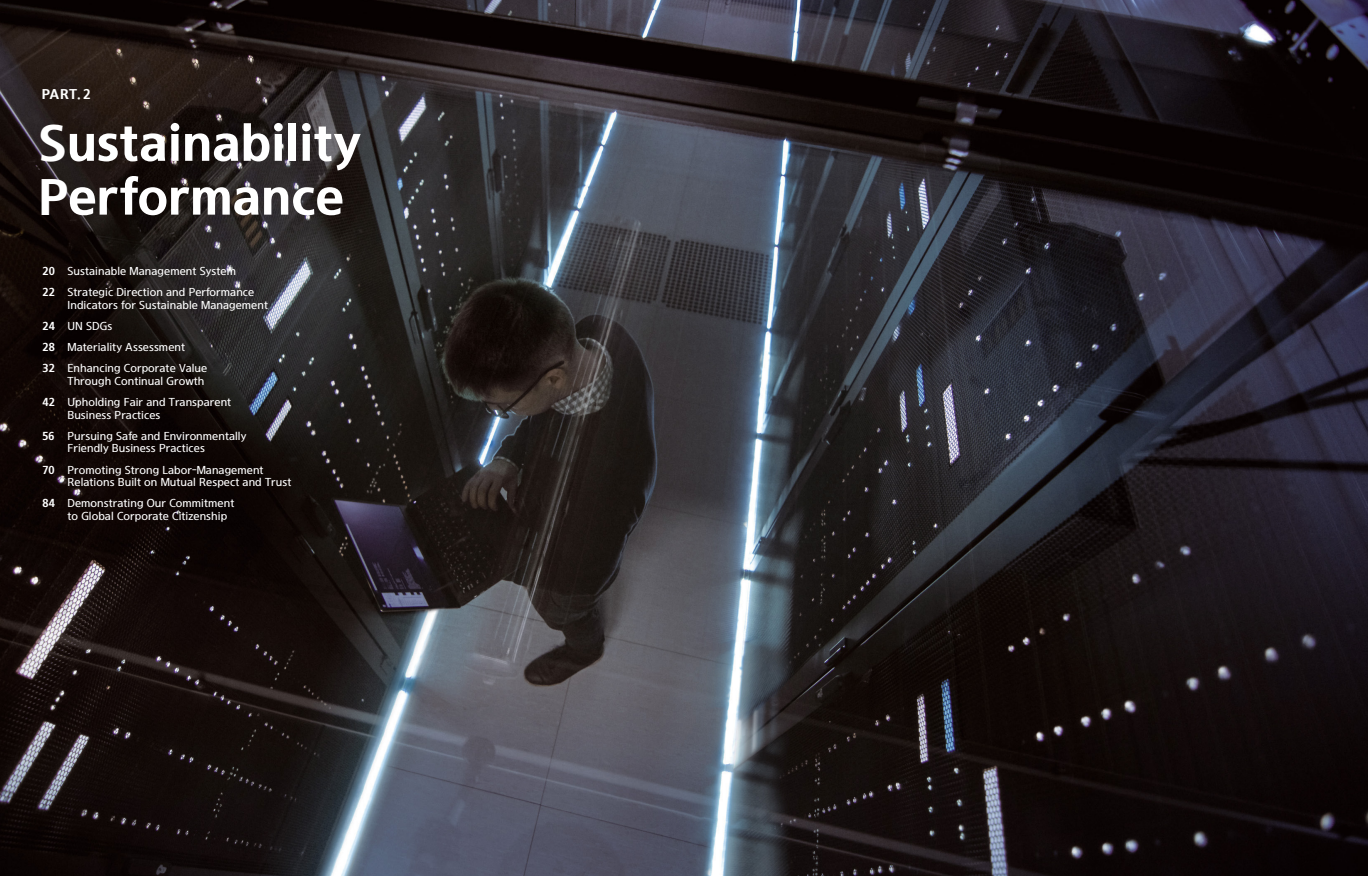
<style>
.page{position:relative;width:1368px;height:876px;background:#fff}
.page>*{position:absolute;margin:0;border:0;box-sizing:border-box;transform-origin:0 0}
.t1{font:51px/53.8px "Hyundai HI Bold OTF";color:#fff}
.t2{font:13.75px "Hyundai HI Bold OTF";color:#fff}
.t3{font:11.25px/12.5px "Hyundai HI Medium OTF";letter-spacing:.005em;color:#fff}
.s1{font-size:49.75px}
.s2{font-family:"Hyundai HI Bold OTF"}
</style>
<div class="page">
<img style="left:0;top:0;width:1368px;height:875px">
<p class="t2" style="left:42px;top:85px;width:50px">PART. 2</p>
<h1 class="t1" style="left:38px;top:114px;width:324px"><span class="s1">S</span>ustainability<br><span class="s1">P</span>erformance</h1>
<p class="t3" style="left:43px;top:264px;width:195px"><span class="s2">20</span> Sustainable Management System</p>
<p class="t3" style="left:68px;top:286px;width:202px;text-indent:-25px"><span class="s2">22</span> Strategic Direction and Performance<br>Indicators for Sustainable Management</p>
<p class="t3" style="left:43px;top:319px;width:71px"><span class="s2">24</span> UN SDGs</p>
<p class="t3" style="left:43px;top:340px;width:144px"><span class="s2">28</span> Materiality Assessment</p>
<p class="t3" style="left:43px;top:362px;width:166px;text-align:right"><span class="s2">32</span> Enhancing Corporate Value<br>Through Continual Growth</p>
<p class="t3" style="left:68px;top:395px;width:165px;text-indent:-25px"><span class="s2">42</span> Upholding Fair and Transparent<br>Business Practices</p>
<p class="t3" style="left:68px;top:429px;width:180px;text-indent:-25px"><span class="s2">56</span> Pursuing Safe and Environmentally<br>Friendly Business Practices</p>
<p class="t3" style="left:68px;top:463px;width:225px;text-indent:-25px"><span class="s2">70</span> Promoting Strong Labor-Management<br>Relations Built on Mutual Respect and Trust</p>
<p class="t3" style="left:68px;top:497px;width:168px;text-indent:-25px"><span class="s2">84</span> Demonstrating Our Commitment to Global Corporate Citizenship</p>
</div>
